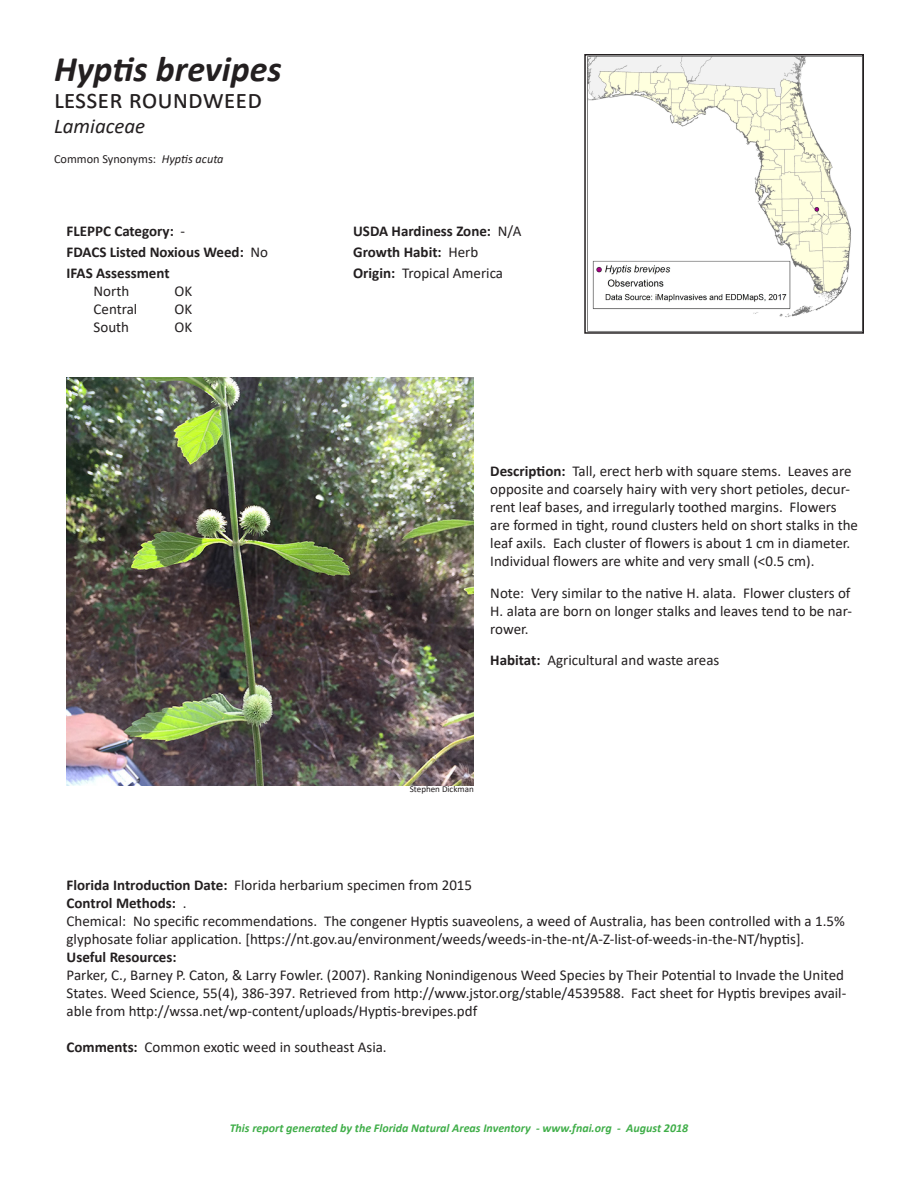
<style>
.page{position:relative;width:918px;height:1188px;background:#fff}
.page>*{position:absolute;margin:0;border:0;box-sizing:border-box;transform-origin:0 0}
.sci_name{font:italic 700 36px "Calibri";color:#231f20}
.sci_name-2{font:27px "Calibri";color:#231f20}
.sci_name-3{font:italic 21px "Calibri";color:#231f20}
.t1{font:15px/18px "Calibri";color:#231f20}
.t2{font:700 15px "Calibri";color:#231f20}
.sci_name-4{font:12.3px "Calibri";color:#231f20}
.t3{font:italic 700 12px "Calibri";color:#40ae49}
.t4{font:9px "Calibri";color:#231f20}
.s1{font-style:italic}
.s2{font-weight:400}
.s3{font-weight:700}
</style>
<div class="page">
<img style="left:587px;top:57px;width:264px;height:274px">
<div style="left:584px;top:54px;width:280px;height:280px;border:2px solid #231f20"></div>
<img style="left:67px;top:378px;width:407px;height:407px">
<p class="sci_name" style="left:54px;top:44px;width:229px">Hyptis brevipes</p>
<p class="sci_name-2" style="left:54px;top:80px;width:210px">lesser roundweed</p>
<p class="sci_name-3" style="left:54px;top:112px;width:93px">Lamiaceae</p>
<p class="sci_name-4" style="left:54px;top:150px;width:171px">Common Synonyms: <span class="s1">Hyptis acuta</span></p>
<p class="t2" style="left:67px;top:221px;width:120px">FLEPPC Category: <span class="s2">-</span></p>
<p class="t2" style="left:67px;top:242px;width:203px">FDACS Listed Noxious Weed: <span class="s2">No</span></p>
<p class="t2" style="left:67px;top:263px;width:105px">IFAS Assessment</p>
<p class="t1" style="left:94px;top:282px;width:37px">North</p>
<p class="t1" style="left:175px;top:282px;width:19px">OK</p>
<p class="t1" style="left:94px;top:300px;width:45px">Central</p>
<p class="t1" style="left:175px;top:300px;width:19px">OK</p>
<p class="t1" style="left:94px;top:318px;width:37px">South</p>
<p class="t1" style="left:175px;top:318px;width:19px">OK</p>
<p class="t2" style="left:353px;top:221px;width:170px">USDA Hardiness Zone: <span class="s2">N/A</span></p>
<p class="t2" style="left:353px;top:242px;width:127px">Growth Habit: <span class="s2">Herb</span></p>
<p class="t1" style="left:353px;top:264px;width:151px"><span class="s3">Origin:</span> Tropical America</p>
<p class="t1" style="left:490px;top:462px;width:369px"><span class="s3">Description:</span> Tall, erect herb with square stems. Leaves are opposite and coarsely hairy with very short petioles, decur&shy;rent leaf bases, and irregularly toothed margins. Flowers are formed in tight, round clusters held on short stalks in the leaf axils. Each cluster of flowers is about 1 cm in diameter.<br>Individual flowers are white and very small (&lt;0.5 cm).</p>
<p class="t1" style="left:490px;top:584px;width:363px;text-align:justify">Note: Very similar to the native H. alata. Flower clusters of H. alata are born on longer stalks and leaves tend to be nar&shy;rower.</p>
<p class="t1" style="left:490px;top:651px;width:231px"><span class="s3">Habitat:</span> Agricultural and waste areas</p>
<p class="t4" style="left:410px;top:783px;width:65px">Stephen Dickman</p>
<p class="t1" style="left:67px;top:876px;width:407px"><span class="s3">Florida Introduction Date:</span> Florida herbarium specimen from 2015</p>
<p class="t2" style="left:67px;top:893px;width:122px">Control Methods: <span class="s2">.</span></p>
<p class="t1" style="left:67px;top:912px;width:780px">Chemical: No specific recommendations. The congener Hyptis suaveolens, a weed of Australia, has been controlled with a 1.5% glyphosate foliar application. [https://nt.gov.au/environment/weeds/weeds-in-the-nt/A-Z-list-of-weeds-in-the-NT/hyptis].</p>
<p class="t2" style="left:67px;top:947px;width:112px">Useful Resources:</p>
<p class="t1" style="left:67px;top:966px;width:781px">Parker, C., Barney P. Caton, &amp; Larry Fowler. (2007). Ranking Nonindigenous Weed Species by Their Potential to Invade the United<br>States. Weed Science, 55(4), 386-397. Retrieved from http://www.jstor.org/stable/4539588. Fact sheet for Hyptis brevipes avail&shy;able from http://wssa.net/wp-content/uploads/Hyptis-brevipes.pdf</p>
<p class="t1" style="left:67px;top:1038px;width:322px"><span class="s3">Comments:</span> Common exotic weed in southeast Asia.</p>
<p class="t3" style="left:230px;top:1119px;width:460px">This report generated by the Florida Natural Areas Inventory - www.fnai.org - August 2018</p>
</div>
